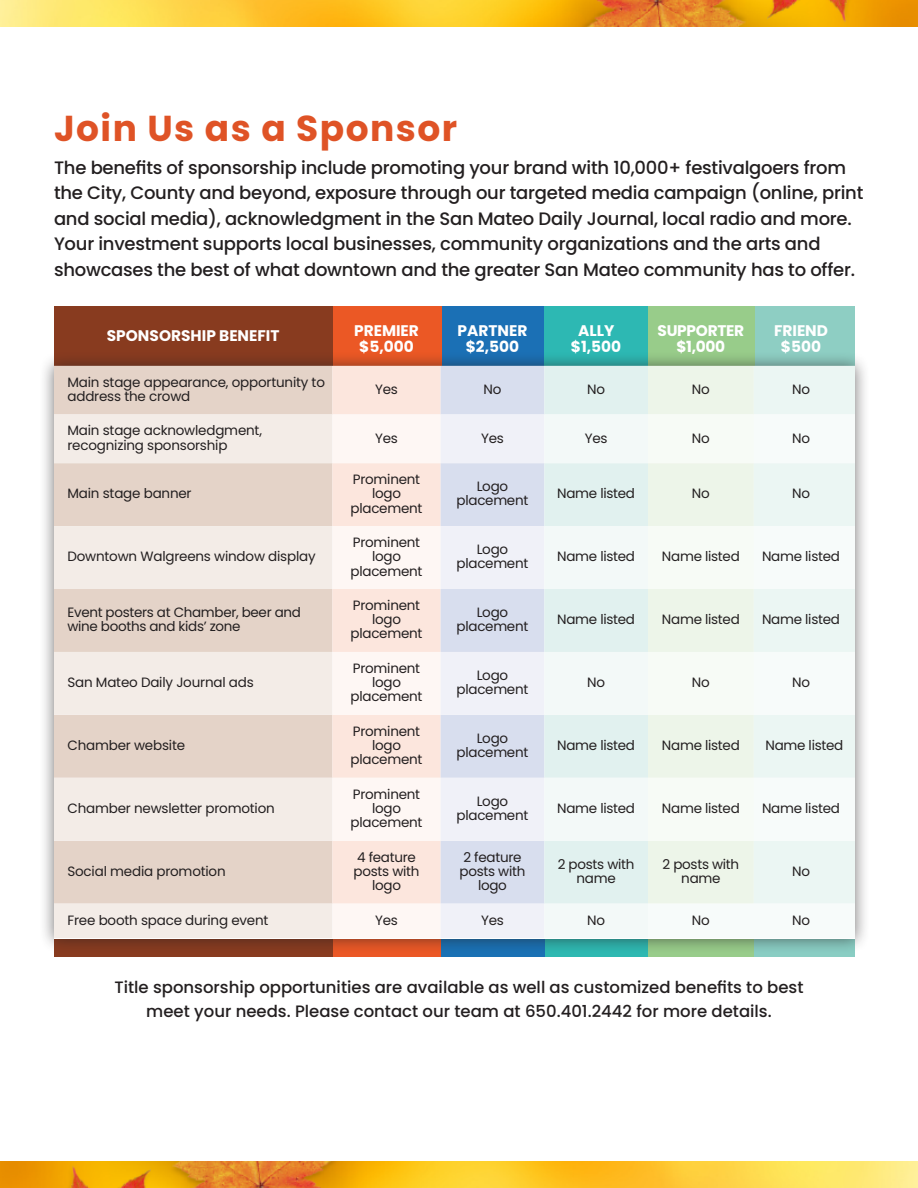
<style>
.page{position:relative;width:918px;height:1188px;background:#fff}
.page>*{position:absolute;margin:0;border:0;box-sizing:border-box;transform-origin:0 0}
.SM_H1Title_with_TOC{font:700 36px "Poppins";letter-spacing:.04em;color:#df5326}
.SM_H1Title_with_TOC-2{font:500 18px/25.5px "Poppins";letter-spacing:-.015em;color:#231f20}
.SM_Body_text{font:500 16.5px/24px "Poppins";color:#231f20;text-align:center}
.t1{font:700 15.3px "Poppins";color:#fff}
.t2{font:700 15.3px "Poppins";letter-spacing:-.02em;color:#fff}
.t3{font:13.5px/14.2px "Poppins";letter-spacing:-.02em;color:#231f20;text-align:center}
</style>
<div class="page">
<div style="left:750px;top:894px;width:105px;height:63px;background:#89cdc3"></div>
<div style="left:644px;top:894px;width:110px;height:63px;background:#98cc8a"></div>
<div style="left:540px;top:894px;width:108px;height:63px;background:#2eb8b1"></div>
<div style="left:436px;top:894px;width:108px;height:63px;background:#1a71b4"></div>
<div style="left:323px;top:894px;width:118px;height:63px;background:#eb5826"></div>
<div style="left:54px;top:894px;width:278px;height:63px;background:#883b1f"></div>
<div style="left:746px;top:306px;width:109px;height:63px;background:#8ecec3"></div>
<div style="left:644px;top:306px;width:111px;height:63px;background:#98cc8a"></div>
<div style="left:540px;top:306px;width:107px;height:63px;background:#2db8b3"></div>
<div style="left:436px;top:306px;width:108px;height:63px;background:#1b70b5"></div>
<div style="left:323px;top:306px;width:119px;height:63px;background:#eb5825"></div>
<div style="left:54px;top:306px;width:278px;height:63px;background:#883b1f"></div>
<div style="left:39px;top:352px;width:830px;height:602px;background:#231f20;opacity:.6"></div>
<img style="left:0;top:1161px;width:918px;height:27px">
<img style="left:0;top:0;width:918px;height:27px">
<div style="left:54px;top:366px;width:278px;height:48px;background:#e4d3c8"></div>
<div style="left:332px;top:366px;width:109px;height:48px;background:#fce6dd"></div>
<div style="left:441px;top:366px;width:103px;height:48px;background:#d8deee"></div>
<div style="left:544px;top:366px;width:104px;height:48px;background:#e1f1ef"></div>
<div style="left:648px;top:366px;width:106px;height:48px;background:#edf5e9"></div>
<div style="left:754px;top:366px;width:101px;height:48px;background:#ebf6f3"></div>
<svg style="left:54px;top:414px;width:278px;height:524px;background:#ebe0d8"></svg>
<svg style="left:332px;top:414px;width:109px;height:524px;fill:#fef7f4"></svg>
<svg style="left:441px;top:414px;width:103px;height:524px;fill:#f0f1f8"></svg>
<svg style="left:544px;top:414px;width:104px;height:524px;fill:#f3f9f8"></svg>
<svg style="left:648px;top:414px;width:207px;height:524px;fill:#f7fbf6"></svg>
<h1 class="SM_H1Title_with_TOC" style="left:54px;top:108px;width:405px">Join Us as a Sponsor</h1>
<h1 class="SM_H1Title_with_TOC-2" style="left:54px;top:155px;width:811px">The benefits of sponsorship include promoting your brand with 10,000+ festivalgoers from the City, County and beyond, exposure through our targeted media campaign (online, print and social media), acknowledgment in the San Mateo Daily Journal, local radio and more.<br>Your investment supports local businesses, community organizations and the arts and showcases the best of what downtown and the greater San Mateo community has to offer.</h1>
<p class="t1" style="left:107px;top:326px;width:174px">SPONSORSHIP BENEFIT</p>
<p class="t1" style="left:354px;top:322px;width:66px">PREMIER</p>
<p class="t1" style="left:359px;top:338px;width:56px">$5,000</p>
<p class="t1" style="left:458px;top:322px;width:71px">PARTNER</p>
<p class="t1" style="left:466px;top:338px;width:55px">$2,500</p>
<p class="t1" style="left:578px;top:322px;width:38px">ALLY</p>
<p class="t1" style="left:571px;top:338px;width:52px">$1,500</p>
<p class="t2" style="left:658px;top:322px;width:88px">SUPPORTER</p>
<p class="t1" style="left:676px;top:338px;width:50px">$1,000</p>
<p class="t1" style="left:774px;top:322px;width:56px">FRIEND</p>
<p class="t1" style="left:781px;top:338px;width:42px">$500</p>
<p class="t3" style="left:67px;top:375px;width:259px;text-align:left">Main stage appearance, opportunity to address the crowd</p>
<p class="t3" style="left:375px;top:382px;width:24px">Yes</p>
<p class="t3" style="left:484px;top:382px;width:19px">No</p>
<p class="t3" style="left:587px;top:382px;width:19px">No</p>
<p class="t3" style="left:692px;top:382px;width:19px">No</p>
<p class="t3" style="left:792px;top:382px;width:19px">No</p>
<p class="t3" style="left:67px;top:424px;width:196px;text-align:left">Main stage acknowledgment, recognizing sponsorship</p>
<p class="t3" style="left:375px;top:431px;width:24px">Yes</p>
<p class="t3" style="left:481px;top:431px;width:24px">Yes</p>
<p class="t3" style="left:585px;top:431px;width:24px">Yes</p>
<p class="t3" style="left:692px;top:431px;width:19px">No</p>
<p class="t3" style="left:792px;top:431px;width:19px">No</p>
<p class="t3" style="left:67px;top:487px;width:126px">Main stage banner</p>
<p class="t3" style="left:351px;top:472px;width:73px">Prominent logo placement</p>
<p class="t3" style="left:457px;top:479px;width:73px">Logo placement</p>
<p class="t3" style="left:557px;top:487px;width:79px">Name listed</p>
<p class="t3" style="left:692px;top:487px;width:19px">No</p>
<p class="t3" style="left:792px;top:487px;width:19px">No</p>
<p class="t3" style="left:67px;top:549px;width:250px">Downtown Walgreens window display</p>
<p class="t3" style="left:351px;top:535px;width:73px">Prominent logo placement</p>
<p class="t3" style="left:457px;top:542px;width:73px">Logo placement</p>
<p class="t3" style="left:557px;top:549px;width:79px">Name listed</p>
<p class="t3" style="left:662px;top:549px;width:79px">Name listed</p>
<p class="t3" style="left:762px;top:549px;width:79px">Name listed</p>
<p class="t3" style="left:67px;top:605px;width:235px;text-align:left">Event posters at Chamber, beer and wine booths and kids’ zone</p>
<p class="t3" style="left:351px;top:598px;width:73px">Prominent logo placement</p>
<p class="t3" style="left:457px;top:605px;width:73px">Logo placement</p>
<p class="t3" style="left:557px;top:612px;width:79px">Name listed</p>
<p class="t3" style="left:662px;top:612px;width:79px">Name listed</p>
<p class="t3" style="left:762px;top:612px;width:79px">Name listed</p>
<p class="t3" style="left:67px;top:675px;width:188px">San Mateo Daily Journal ads</p>
<p class="t3" style="left:351px;top:661px;width:73px">Prominent logo placement</p>
<p class="t3" style="left:457px;top:668px;width:73px">Logo placement</p>
<p class="t3" style="left:587px;top:675px;width:19px">No</p>
<p class="t3" style="left:692px;top:675px;width:19px">No</p>
<p class="t3" style="left:792px;top:675px;width:19px">No</p>
<p class="t3" style="left:67px;top:738px;width:119px">Chamber website</p>
<p class="t3" style="left:67px;top:801px;width:209px">Chamber newsletter promotion</p>
<p class="t3" style="left:67px;top:864px;width:160px">Social media promotion</p>
<p class="t3" style="left:351px;top:724px;width:73px">Prominent logo placement</p>
<p class="t3" style="left:457px;top:731px;width:73px">Logo placement</p>
<p class="t3" style="left:557px;top:738px;width:79px">Name listed</p>
<p class="t3" style="left:662px;top:738px;width:79px">Name listed</p>
<p class="t3" style="left:765px;top:738px;width:79px">Name listed</p>
<p class="t3" style="left:351px;top:787px;width:73px">Prominent logo placement</p>
<p class="t3" style="left:457px;top:794px;width:73px">Logo placement</p>
<p class="t3" style="left:557px;top:801px;width:79px">Name listed</p>
<p class="t3" style="left:662px;top:801px;width:79px">Name listed</p>
<p class="t3" style="left:762px;top:801px;width:79px">Name listed</p>
<p class="t3" style="left:354px;top:850px;width:67px">4 feature posts with logo</p>
<p class="t3" style="left:460px;top:850px;width:67px">2 feature posts with logo</p>
<p class="t3" style="left:558px;top:857px;width:78px">2 posts with name</p>
<p class="t3" style="left:663px;top:857px;width:78px">2 posts with name</p>
<p class="t3" style="left:792px;top:864px;width:19px">No</p>
<p class="t3" style="left:67px;top:913px;width:202px">Free booth space during event</p>
<p class="t3" style="left:375px;top:913px;width:24px">Yes</p>
<p class="t3" style="left:481px;top:913px;width:24px">Yes</p>
<p class="t3" style="left:587px;top:913px;width:19px">No</p>
<p class="t3" style="left:692px;top:913px;width:19px">No</p>
<p class="t3" style="left:792px;top:913px;width:19px">No</p>
<p class="SM_Body_text" style="left:114px;top:975px;width:691px">Title sponsorship opportunities are available as well as customized benefits to best meet your needs. Please contact our team at 650.401.2442 for more details.</p>
</div>
